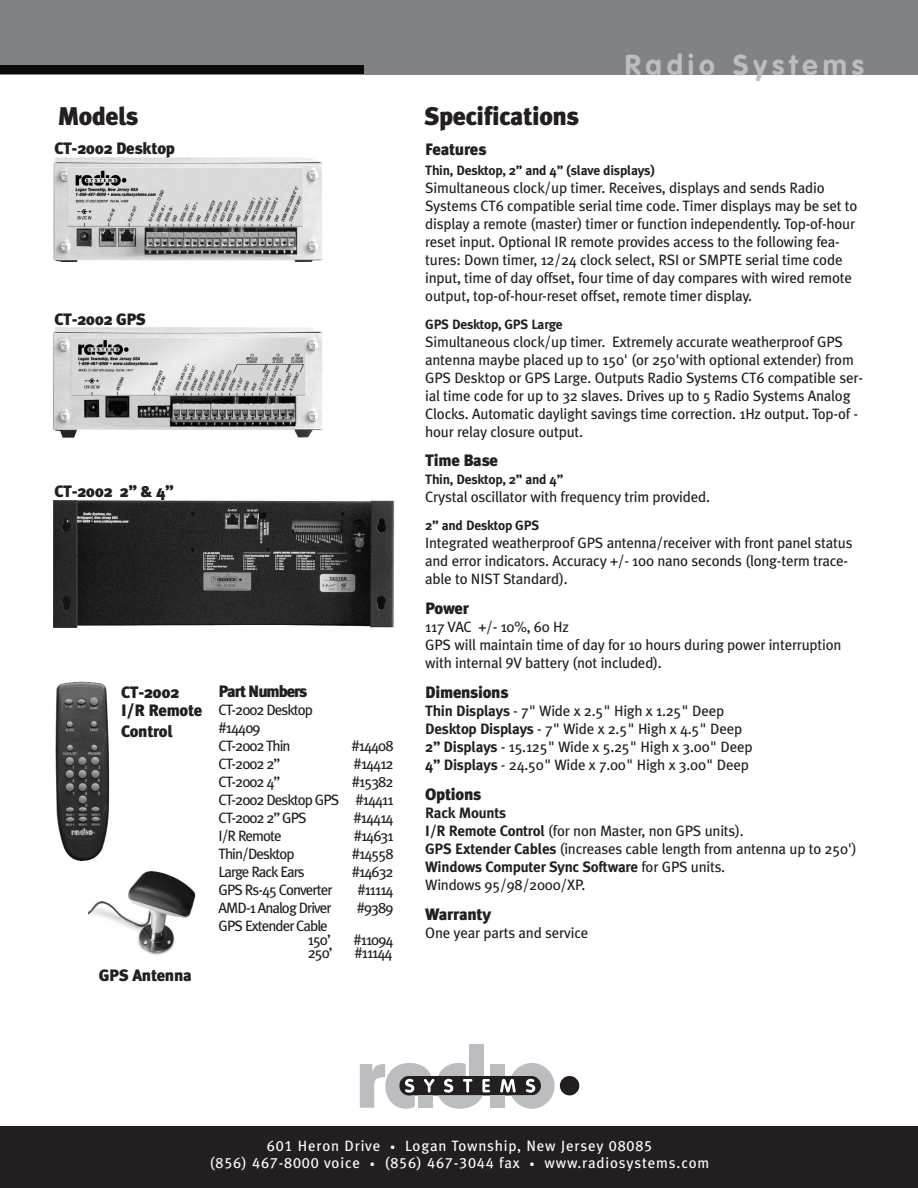
<style>
.page{position:relative;width:918px;height:1188px;background:#fff}
.page>*{position:absolute;margin:0;border:0;box-sizing:border-box;transform-origin:0 0}
.t1{font:700 28.5px "VAG Rounded";letter-spacing:.17em;color:#bcbdc0}
.t2{font:900 25.5px "Meta Plus";letter-spacing:-.015em;color:#231f20}
.t3{font:900 16.5px/18px "Meta Plus";letter-spacing:-.015em;color:#231f20}
.t4{font:900 16.5px "Meta Plus";letter-spacing:-.065em;color:#231f20}
.t5{font:15px/18px "Meta Plus";letter-spacing:-.015em;color:#231f20}
.t6{font:15px/18px "Meta Plus";letter-spacing:-.065em;color:#231f20}
.t7{font:15px/16.5px "Meta Plus";letter-spacing:.055em;color:#fff;text-align:center}
.t8{font:700 13.5px "Meta Plus";letter-spacing:-.015em;color:#231f20}
.s1{font-family:"Meta Plus Book Caps"}
.s2{font-weight:700}
.s3{font-size:10.5px}
</style>
<div class="page">
<img style="left:53px;top:500px;width:342px;height:128px">
<img style="left:53px;top:327px;width:270px;height:111px">
<div style="left:0;top:1126px;width:918px;height:62px;background:#231f20"></div>
<div style="left:560px;top:1076px;width:19px;height:19px;background:#231f20;border-radius:50%"></div>
<div style="left:470px;top:1045px;width:14px;height:31px;background:#bcbdc0"></div>
<svg style="left:360px;top:1063px;width:195px;height:46px"></svg>
<img style="left:53px;top:157px;width:271px;height:104px">
<img style="left:88px;top:870px;width:108px;height:85px">
<img style="left:55px;top:681px;width:55px;height:180px">
<div style="left:0;top:0;width:918px;height:74px;background:#808285"></div>
<div style="left:0;top:66px;width:363px;height:8px;background:#080a0b"></div>
<h2 class="t2" style="left:57px;top:105px;width:83px">Models</h2>
<h2 class="t2" style="left:424px;top:105px;width:156px">Specifications</h2>
<h1 class="t1" style="left:625px;top:53px;width:241px">Radio Systems</h1>
<p class="t3" style="left:54px;top:140px;width:122px">CT-2002 Desktop</p>
<p class="t3" style="left:425px;top:141px;width:63px">Features</p>
<p class="t8" style="left:425px;top:165px;width:231px">Thin, Desktop, 2” and 4” (slave displays)</p>
<p class="t5" style="left:425px;top:179px;width:434px">Simultaneous clock/up timer. Receives, displays and sends Radio Systems CT6 compatible serial time code. Timer displays may be set to display a remote (master) timer or function independently. Top-of-hour reset input. Optional IR remote provides access to the following fea&shy;tures: Down timer, 12/24 clock select, RSI or SMPTE serial time code input, time of day offset, four time of day compares with wired remote output, top-of-hour-reset offset, remote timer display.</p>
<p class="t8" style="left:425px;top:318px;width:139px">GPS Desktop, GPS Large</p>
<p class="t5" style="left:425px;top:333px;width:439px">Simultaneous clock/up timer. Extremely accurate weatherproof GPS antenna maybe placed up to 150' (or 250'with optional extender) from GPS Desktop or GPS Large. Outputs Radio Systems CT6 compatible ser&shy;ial time code for up to 32 slaves. Drives up to 5 Radio Systems Analog Clocks. Automatic daylight savings time correction. 1Hz output. Top-of - hour relay closure output.</p>
<p class="t3" style="left:425px;top:452px;width:74px">Time Base</p>
<p class="t8" style="left:425px;top:474px;width:140px">Thin, Desktop, 2” and 4”</p>
<p class="t5" style="left:425px;top:489px;width:286px">Crystal oscillator with frequency trim provided.</p>
<p class="t8" style="left:425px;top:520px;width:115px">2” and Desktop GPS</p>
<p class="t5" style="left:425px;top:535px;width:429px">Integrated weatherproof GPS antenna/receiver with front panel status and error indicators. Accuracy +/- 100 nano seconds (long-term trace&shy;able to NIST Standard).</p>
<p class="t3" style="left:425px;top:600px;width:45px">Power</p>
<p class="t5" style="left:425px;top:619px;width:418px">117 VAC +/- 10%, 60 Hz<br>GPS will maintain time of day for 10 hours during power interruption with internal <span class="s1">9</span>V battery (not included).</p>
<p class="t3" style="left:425px;top:684px;width:85px">Dimensions</p>
<p class="t5" style="left:425px;top:703px;width:329px"><span class="s2">Thin Displays</span> - 7" Wide x 2.5" High x 1.25" Deep <span class="s2">Desktop Displays</span> - 7" Wide x 2.5" High x 4.5" Deep <span class="s2">2” Displays</span> - 15.125" Wide x 5.25" High x 3.00" Deep <span class="s2">4” Displays</span> - 24.50" Wide x 7.00" High x 3.00" Deep</p>
<p class="t3" style="left:425px;top:786px;width:58px">Options</p>
<p class="t5" style="left:425px;top:804px;width:433px"><span class="s2">Rack Mounts<br>I/R Remote Control</span> (for non Master, non GPS units).<br><span class="s2">GPS Extender Cables</span> (increases cable length from antenna up to 250')<br><span class="s2">Windows Computer Sync Software</span> for GPS units.<br>Windows 95/98/2000/XP.</p>
<p class="t3" style="left:425px;top:906px;width:68px">Warranty</p>
<p class="t5" style="left:425px;top:924px;width:165px">One year parts and service</p>
<p class="t3" style="left:54px;top:311px;width:93px">CT-2002 GPS</p>
<p class="t3" style="left:54px;top:483px;width:121px">CT-2002 2” &amp; 4”</p>
<p class="t4" style="left:219px;top:684px;width:90px">Part Numbers</p>
<p class="t6" style="left:219px;top:702px;width:96px">CT-2002 Desktop #14409<br>CT-2002 Thin</p>
<p class="t3" style="left:121px;top:684px;width:83px">CT-2002<br>I/R Remote</p>
<p class="t3" style="left:121px;top:723px;width:53px">Control</p>
<p class="t5" style="left:351px;top:738px;width:44px">#14408</p>
<p class="t5" style="left:219px;top:756px;width:63px">CT-2002 2”</p>
<p class="t5" style="left:354px;top:756px;width:42px">#14412</p>
<p class="t5" style="left:219px;top:774px;width:63px">CT-2002 4”</p>
<p class="t5" style="left:219px;top:774px;width:177px;text-align:justify;text-indent:133px">#15382<br>CT-2002 Desktop GPS #14411<br>CT-2002 2” GPS</p>
<p class="t5" style="left:354px;top:810px;width:42px">#14414</p>
<p class="t5" style="left:219px;top:828px;width:65px">I/R Remote</p>
<p class="t5" style="left:354px;top:828px;width:41px">#14631</p>
<p class="t6" style="left:219px;top:846px;width:78px">Thin/Desktop</p>
<p class="t5" style="left:352px;top:846px;width:43px">#14558</p>
<p class="t6" style="left:219px;top:864px;width:88px">Large Rack Ears</p>
<p class="t5" style="left:352px;top:864px;width:43px">#14632</p>
<p class="t6" style="left:219px;top:882px;width:116px">GPS Rs-45 Converter</p>
<p class="t5" style="left:357px;top:882px;width:38px">#11114</p>
<p class="t6" style="left:219px;top:900px;width:115px">AMD-1 Analog Driver</p>
<p class="t5" style="left:357px;top:900px;width:38px">#9389</p>
<p class="t6" style="left:219px;top:920px;width:114px;line-height:13.5px;text-align:right">GPS Extender Cable<br>150’</p>
<p class="t5" style="left:354px;top:931px;width:42px">#11094</p>
<p class="t5" style="left:308px;top:945px;width:27px">250’</p>
<p class="t5" style="left:355px;top:945px;width:40px">#11144</p>
<p class="t3" style="left:99px;top:967px;width:94px">GPS Antenna</p>
<p class="t7" style="left:210px;top:1139px;width:501px"><span class="s1">601</span> Heron Drive <span class="s3">•</span> Logan Township, New Jersey <span class="s1">08085<br>(856) 467-8000</span> voice <span class="s3">•</span> <span class="s1">(856) 467-3044</span> fax <span class="s3">•</span> www.radiosystems.com</p>
</div>
